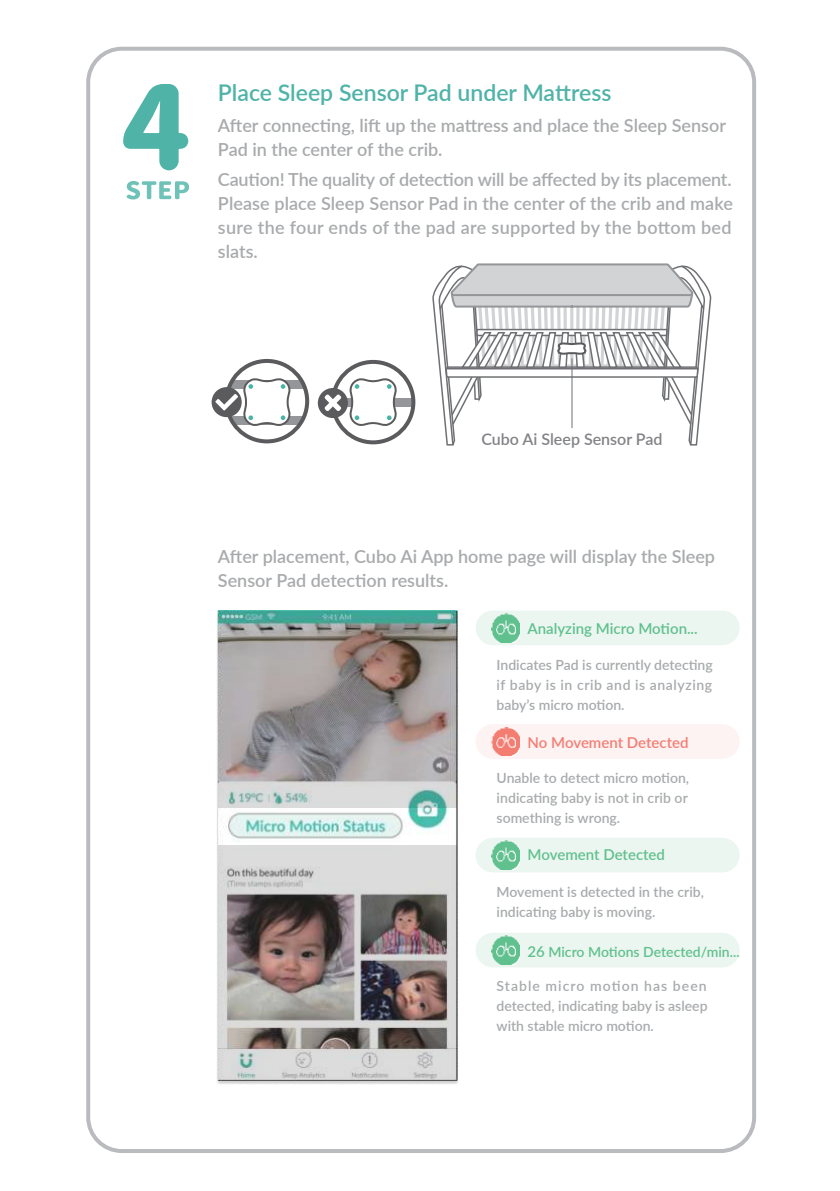
<style>
.page{position:relative;width:840px;height:1191px;background:#fff}
.page>*{position:absolute;margin:0;border:0;box-sizing:border-box;transform-origin:0 0}
.t1{font:800 116px "Gen Jyuu Gothic X";color:#4fb3a8}
.t2{font:600 23px "Lato";color:#4fb3a8}
.t3{font:600 18px/24px "Lato";color:#a8aaac}
.t4{font:600 16px "Lato";color:#828386}
.t5{font:600 15px "Lato";color:#60c08e}
.t6{font:600 15px "Lato";letter-spacing:-.005em;color:#f37d72}
.t7{font:600 14px/20px "Lato";color:#a8aaac;text-align:justify}
.t8{font:600 14px "Lato";color:#60c08e}
.s1{font-size:15px}
</style>
<div class="page">
<div style="left:475px;top:932px;width:264px;height:35px;background:#ecf6f0;border-radius:17px"></div>
<img style="left:491px;top:936px;width:28px;height:28px">
<div style="left:475px;top:838px;width:264px;height:34px;background:#ecf6f0;border-radius:17px"></div>
<img style="left:491px;top:841px;width:28px;height:28px">
<div style="left:475px;top:724px;width:264px;height:35px;background:#fdf3f3;border-radius:17px"></div>
<img style="left:491px;top:727px;width:28px;height:28px">
<div style="left:475px;top:610px;width:264px;height:35px;background:#ecf6f0;border-radius:17px"></div>
<img style="left:491px;top:614px;width:28px;height:28px">
<img style="left:217px;top:610px;width:241px;height:475px">
<svg style="left:218px;top:610px;width:238px;height:197px;background:#9d9e9d"></svg>
<img style="left:218px;top:845px;width:238px;height:235px">
<svg style="left:432px;top:263px;width:279px;height:183px"></svg>
<hr style="left:571px;top:358px;width:1px;height:70px;background:#6f7073">
<div style="left:333px;top:398px;width:80px;height:8px;background:#949699"></div>
<div style="left:330px;top:360px;width:85px;height:84px;border:4px solid #5b5b5e;border-radius:50%"></div>
<div style="left:317px;top:388px;width:31px;height:30px;background:#5b5b5e;border-radius:50%"></div>
<svg style="left:324px;top:394px;width:17px;height:17px"></svg>
<svg style="left:292px;top:380px;width:15px;height:8px"></svg>
<svg style="left:292px;top:416px;width:15px;height:8px"></svg>
<div style="left:224px;top:359px;width:85px;height:84px;border:4px solid #5b5b5e;border-radius:50%"></div>
<svg style="left:211px;top:387px;width:30px;height:30px"></svg>
<svg style="left:215px;top:376px;width:77px;height:52px"></svg>
<svg style="left:347px;top:378px;width:51px;height:48px"></svg>
<svg style="left:126px;top:181px;width:63px;height:18px"></svg>
<div style="left:86px;top:47px;width:669px;height:1106px;border:4px solid #babbbe;border-radius:34px"></div>
<h1 class="t1" style="left:120px;top:68px;width:72px">4</h1>
<p class="t2" style="left:218px;top:76px;width:395px">Place Sleep Sensor Pad under Mattress</p>
<p class="t3" style="left:218px;top:113px;width:509px">After connecting, lift up the mattress and place the Sleep Sensor<br>Pad in the center of the crib.</p>
<p class="t3" style="left:218px;top:166px;width:516px;text-align:justify">Caution! The quality of detection will be affected by its placement.<br>Please place Sleep Sensor Pad in the center of the crib and make sure the four ends of the pad are supported by the bottom bed slats.</p>
<p class="t4" style="left:481px;top:427px;width:182px">Cubo Ai Sleep Sensor Pad</p>
<p class="t3" style="left:218px;top:543px;width:498px">After placement, Cubo Ai App home page will display the Sleep<br>Sensor Pad detection results.</p>
<p class="t5" style="left:527px;top:618px;width:171px">Analyzing Micro Motion...</p>
<p class="t7" style="left:496px;top:654px;width:217px">Indicates Pad is currently detecting if baby is in crib and is analyzing baby’s micro motion.</p>
<p class="t6" style="left:527px;top:731px;width:162px">No Movement Detected</p>
<p class="t7" style="left:496px;top:767px;width:194px">Unable to detect micro motion, indicating baby is not in crib or something is wrong.</p>
<p class="t5" style="left:527px;top:844px;width:139px">Movement Detected</p>
<p class="t7" style="left:496px;top:881px;width:209px">Movement is detected in the crib, indicating baby is moving.</p>
<p class="t8" style="left:527px;top:941px;width:213px"><span class="s1">26</span> Micro Motions Detected/min...</p>
<p class="t7" style="left:496px;top:975px;width:212px">Stable micro motion has been detected, indicating baby is asleep with stable micro motion.</p>
</div>
